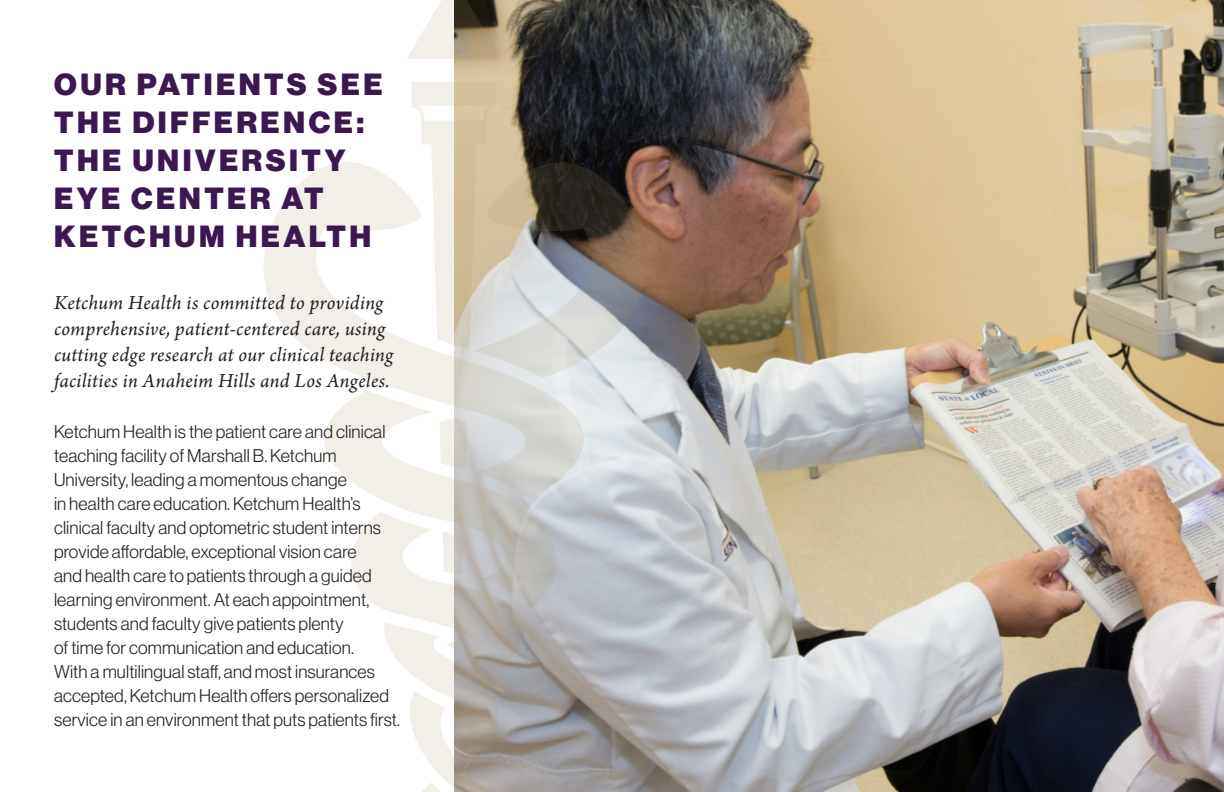
<style>
.page{position:relative;width:1224px;height:792px;background:#fff}
.page>*{position:absolute;margin:0;border:0;box-sizing:border-box;transform-origin:0 0}
.H1-NEW{font:30px/38px "N Haas Grotesk DS Pro 95 Blk";letter-spacing:.115em;color:#3c1851}
.Body_Lead-in{font:italic 21px/26px "Arno Pro";letter-spacing:.015em;color:#231f20}
.t1{font:18px/24px "N Haas Grotesk DS Pro 45 Lt";letter-spacing:.01em;color:#231f20}
</style>
<div class="page">
<img style="left:454px;top:0;width:770px;height:792px">
<svg style="left:264px;top:162px;width:352px;height:336px"></svg>
<svg style="left:292px;top:390px;width:277px;height:218px"></svg>
<svg style="left:339px;top:512px;width:189px;height:280px"></svg>
<svg style="left:440px;top:418px;width:27px;height:52px"></svg>
<svg style="left:412px;top:82px;width:234px;height:296px"></svg>
<svg style="left:407px;top:0;width:95px;height:59px"></svg>
<p class="H1-NEW" style="left:54px;top:66px;width:330px">OUR PATIENTS SEE<br>THE DIFFERENCE:<br>THE UNIVERSITY<br>EYE CENTER AT<br>KETCHUM HEALTH</p>
<p class="Body_Lead-in" style="left:54px;top:291px;width:341px">Ketchum Health is committed to providing comprehensive, patient-centered care, using cutting edge research at our clinical teaching facilities in Anaheim Hills and Los Angeles.</p>
<p class="t1" style="left:54px;top:420px;width:348px">Ketchum Health is the patient care and clinical teaching facility of Marshall B. Ketchum University, leading a momentous change<br>in health care education. Ketchum Health’s clinical faculty and optometric student interns provide affordable, exceptional vision care<br>and health care to patients through a guided learning environment. At each appointment, students and faculty give patients plenty<br>of time for communication and education.<br>With a multilingual staff, and most insurances accepted, Ketchum Health offers personalized service in an environment that puts patients first.</p>
</div>
